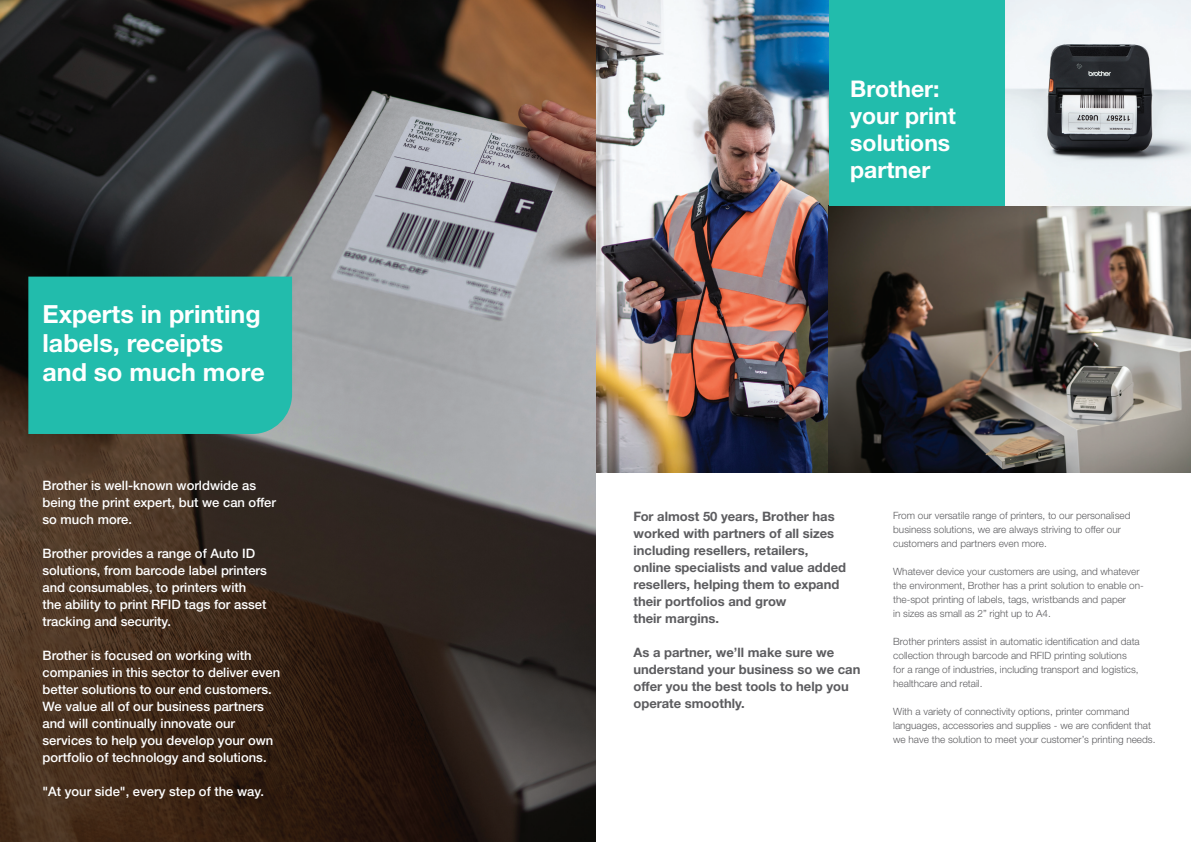
<style>
.page{position:relative;width:1191px;height:842px;background:#fff}
.page>*{position:absolute;margin:0;border:0;box-sizing:border-box;transform-origin:0 0}
.t1{font:700 25px/29px "Helvetica Neue LTW1 G";color:#fff}
.t2{font:700 23px "Helvetica Neue LTW1 G";color:#fff}
.t3{font:500 13px/17px "Helvetica Neue LTW1 G";color:#fff}
.t4{font:700 13px/17px "Helvetica Neue LTW1 G";color:#5c5c5f}
.t5{font:300 10px/14px "Helvetica Neue LTW1 G";color:#5c5c5f}
</style>
<div class="page">
<img style="left:595px;top:0;width:234px;height:472px">
<img style="left:0;top:0;width:595px;height:842px">
<div style="left:28px;top:277px;width:264px;height:157px;background:#22bcac"></div>
<img style="left:829px;top:206px;width:362px;height:266px">
<div style="left:829px;top:0;width:176px;height:206px;background:#22bcac"></div>
<img style="left:1005px;top:0;width:186px;height:206px">
<p class="t1" style="left:43px;top:299px;width:224px">Experts in printing labels, receipts and so much more</p>
<p class="t3" style="left:43px;top:477px;width:235px">Brother is well-known worldwide as being the print expert, but we can offer so much more.</p>
<p class="t3" style="left:43px;top:545px;width:226px">Brother provides a range of Auto ID solutions, from barcode label printers and consumables, to printers with the ability to print RFID tags for asset tracking and security.</p>
<p class="t3" style="left:43px;top:647px;width:239px">Brother is focused on working with companies in this sector to deliver even better solutions to our end customers.<br>We value all of our business partners and will continually innovate our services to help you develop your own portfolio of technology and solutions.</p>
<p class="t3" style="left:43px;top:783px;width:223px">"At your side", every step of the way.</p>
<p class="t2" style="left:850px;top:75px;width:91px">Brother:</p>
<p class="t2" style="left:850px;top:102px;width:107px">your print</p>
<p class="t2" style="left:850px;top:129px;width:102px">solutions</p>
<p class="t2" style="left:850px;top:156px;width:82px">partner</p>
<p class="t4" style="left:633px;top:508px;width:214px">For almost 50 years, Brother has worked with partners of all sizes including resellers, retailers, online specialists and value added resellers, helping them to expand their portfolios and grow<br>their margins.</p>
<p class="t4" style="left:633px;top:644px;width:228px">As a partner, we’ll make sure we understand your business so we can offer you the best tools to help you operate smoothly.</p>
<p class="t5" style="left:893px;top:508px;width:239px">From our versatile range of printers, to our personalised business solutions, we are always striving to offer our customers and partners even more.</p>
<p class="t5" style="left:893px;top:564px;width:252px">Whatever device your customers are using, and whatever the environment, Brother has a print solution to enable on&shy;the-spot printing of labels, tags, wristbands and paper<br>in sizes as small as 2” right up to A4.</p>
<p class="t5" style="left:893px;top:634px;width:248px">Brother printers assist in automatic identification and data collection through barcode and RFID printing solutions for a range of industries, including transport and logistics, healthcare and retail.</p>
<p class="t5" style="left:893px;top:704px;width:264px">With a variety of connectivity options, printer command languages, accessories and supplies - we are confident that we have the solution to meet your customer’s printing needs.</p>
</div>
